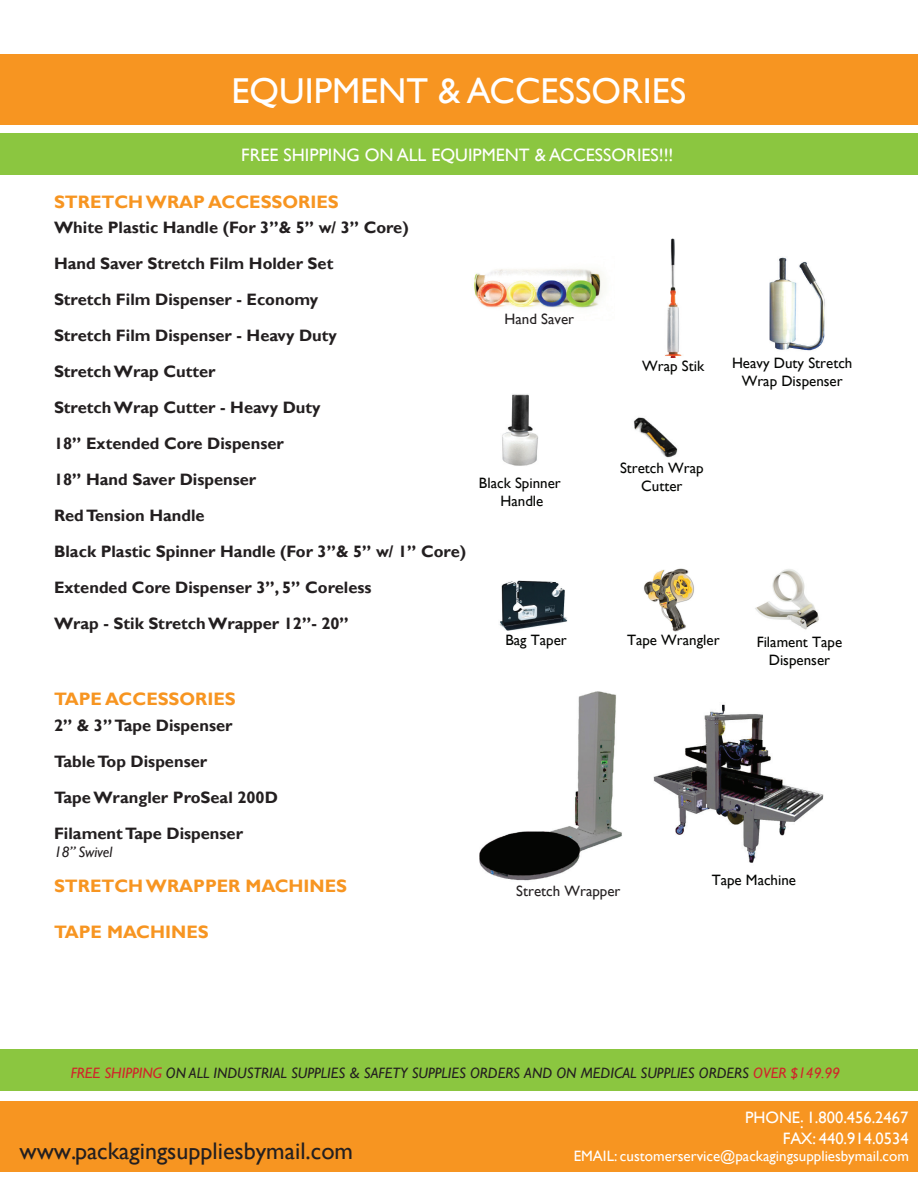
<style>
.page{position:relative;width:918px;height:1188px;background:#fff}
.page>*{position:absolute;margin:0;border:0;box-sizing:border-box;transform-origin:0 0}
.t1{font:36px "Gill Sans";color:#fff}
.t2{font:24px "Gill Sans";color:#231f20}
.t3{font:700 18px "Gill Sans";color:#f79521}
.t4{font:18px "Gill Sans";color:#fff}
.t5{font:700 16.5px "Gill Sans";color:#231f20}
.t6{font:16.5px/21.3px "Gill Sans";color:#fff;text-align:right}
.t7{font:15px/18px "Gill Sans";color:#040503;text-align:center}
.t8{font:italic 15px "Gill Sans";color:#231f20}
.t9{font:15px "Gill Sans";color:#fff}
.t10{font:15px "Gill Sans";color:#252122}
.t11{font:15px/18px "Gill Sans";color:#050604;text-align:center}
.s1{color:#d1232a}
.s2{font-style:inherit}
</style>
<div class="page">
<div style="left:0;top:134px;width:918px;height:41px;background:#8bc640"></div>
<div style="left:0;top:54px;width:918px;height:70px;background:#f79521"></div>
<img style="left:479px;top:691px;width:143px;height:190px">
<img style="left:653px;top:704px;width:171px;height:159px">
<img style="left:474px;top:269px;width:129px;height:40px">
<img style="left:665px;top:238px;width:17px;height:119px">
<img style="left:769px;top:257px;width:56px;height:94px">
<img style="left:502px;top:394px;width:36px;height:72px">
<img style="left:633px;top:417px;width:45px;height:41px">
<img style="left:499px;top:580px;width:69px;height:51px">
<img style="left:643px;top:568px;width:51px;height:64px">
<img style="left:755px;top:569px;width:64px;height:61px">
<div style="left:0;top:1050px;width:918px;height:41px;background:#8bc640"></div>
<div style="left:0;top:1101px;width:918px;height:70px;background:#f79521"></div>
<p class="t1" style="left:232px;top:70px;width:456px">EQUIPMENT &amp; ACCESSORIES</p>
<p class="t4" style="left:241px;top:144px;width:434px">FREE SHIPPING ON ALL EQUIPMENT &amp; ACCESSORIES!!!</p>
<p class="t3" style="left:54px;top:191px;width:286px">STRETCH WRAP ACCESSORIES</p>
<p class="t5" style="left:54px;top:218px;width:356px">White Plastic Handle (For 3”&amp; 5” w/ 3” Core)</p>
<p class="t5" style="left:54px;top:254px;width:281px">Hand Saver Stretch Film Holder Set</p>
<p class="t5" style="left:54px;top:290px;width:266px">Stretch Film Dispenser - Economy</p>
<p class="t5" style="left:54px;top:326px;width:284px">Stretch Film Dispenser - Heavy Duty</p>
<p class="t5" style="left:54px;top:362px;width:163px">Stretch Wrap Cutter</p>
<p class="t5" style="left:54px;top:398px;width:268px">Stretch Wrap Cutter - Heavy Duty</p>
<p class="t5" style="left:54px;top:434px;width:231px">18” Extended Core Dispenser</p>
<p class="t5" style="left:54px;top:470px;width:204px">18” Hand Saver Dispenser</p>
<p class="t5" style="left:54px;top:506px;width:152px">Red Tension Handle</p>
<p class="t5" style="left:54px;top:542px;width:414px">Black Plastic Spinner Handle (For 3”&amp; 5” w/ 1” Core)</p>
<p class="t5" style="left:54px;top:578px;width:319px">Extended Core Dispenser 3”, 5” Coreless</p>
<p class="t5" style="left:54px;top:614px;width:296px">Wrap - Stik Stretch Wrapper 12”- 20”</p>
<p class="t3" style="left:54px;top:689px;width:183px">TAPE ACCESSORIES</p>
<p class="t5" style="left:54px;top:716px;width:180px">2” &amp; 3” Tape Dispenser</p>
<p class="t5" style="left:54px;top:752px;width:155px">Table Top Dispenser</p>
<p class="t5" style="left:54px;top:788px;width:225px">Tape Wrangler ProSeal 200D</p>
<p class="t5" style="left:54px;top:824px;width:191px">Filament Tape Dispenser</p>
<p class="t8" style="left:54px;top:843px;width:60px">18” Swivel</p>
<p class="t3" style="left:54px;top:875px;width:295px">STRETCH WRAPPER MACHINES</p>
<p class="t3" style="left:54px;top:921px;width:156px">TAPE MACHINES</p>
<p class="t10" style="left:505px;top:311px;width:71px">Hand Saver</p>
<p class="t11" style="left:479px;top:474px;width:83px">Black Spinner<br>Handle</p>
<p class="t7" style="left:642px;top:356px;width:63px">Wrap Stik</p>
<p class="t7" style="left:732px;top:353px;width:122px">Heavy Duty Stretch<br>Wrap Dispenser</p>
<p class="t7" style="left:620px;top:459px;width:85px">Stretch Wrap<br>Cutter</p>
<p class="t7" style="left:505px;top:631px;width:63px">Bag Taper</p>
<p class="t7" style="left:627px;top:631px;width:94px">Tape Wrangler</p>
<p class="t7" style="left:757px;top:633px;width:87px">Filament Tape<br>Dispenser</p>
<p class="t10" style="left:516px;top:882px;width:106px">Stretch Wrapper</p>
<p class="t7" style="left:712px;top:871px;width:86px">Tape Machine</p>
<p class="t8" style="left:71px;top:1064px;width:771px"><span class="s1">FREE SHIPPING</span> ON ALL INDUSTRIAL SUPPLIES <span class="s2">&amp; SAFETY SUPPLIES</span> ORDERS <span class="s2">AND</span> ON MEDICAL SUPPLIES ORDERS <span class="s1">OVER $149.99</span></p>
<p class="t6" style="left:745px;top:1107px;width:165px">PHONE: 1.800.456.2467<br>FAX: 440.914.0534</p>
<h2 class="t2" style="left:19px;top:1137px;width:335px">www.packagingsuppliesbymail.com</h2>
<p class="t9" style="left:574px;top:1148px;width:337px">EMAIL: customerservice@packagingsuppliesbymail.com</p>
</div>
